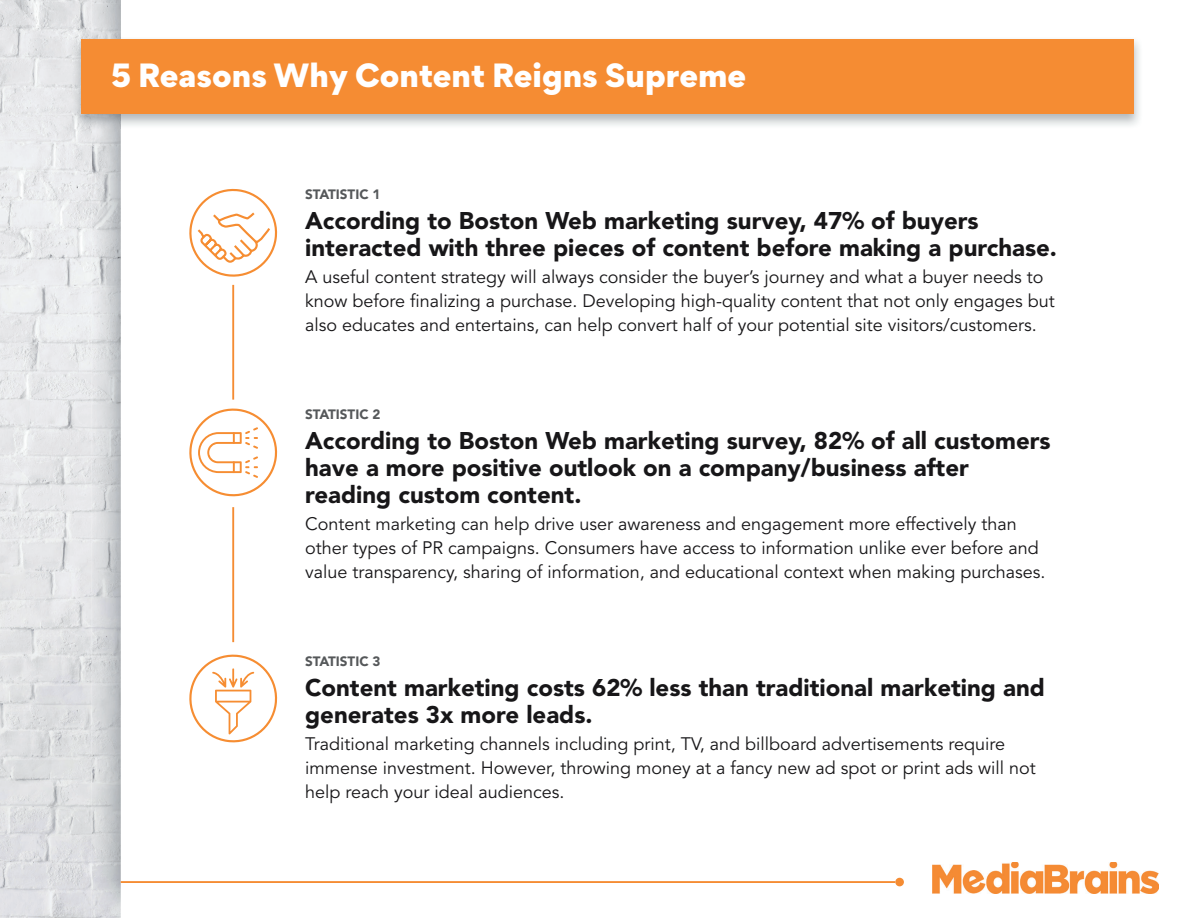
<style>
.page{position:relative;width:1188px;height:918px;background:#fff}
.page>*{position:absolute;margin:0;border:0;box-sizing:border-box;transform-origin:0 0}
.t1{font:900 30px "Gordita";color:#fff}
.t2{font:900 24px/27px "Avenir LT Std";color:#171618}
.t3{font:18px/24px "Avenir LT Std";color:#171618}
.t4{font:900 13.5px "Avenir LT Std";color:#55585a}
</style>
<div class="page">
<img style="left:0;top:0;width:121px;height:918px">
<img style="left:92px;top:128px;width:29px;height:790px">
<img style="left:933px;top:862px;width:226px;height:31px">
<hr style="left:121px;top:881px;width:774px;height:2px;background:#f58c33">
<div style="left:895px;top:878px;width:9px;height:8px;background:#f58c33;border-radius:50%"></div>
<svg style="left:189px;top:408px;width:89px;height:89px"></svg>
<svg style="left:189px;top:654px;width:89px;height:89px"></svg>
<hr style="left:232px;top:285px;width:2px;height:115px;background:#f58c33">
<svg style="left:189px;top:188px;width:89px;height:89px"></svg>
<hr style="left:232px;top:507px;width:2px;height:135px;background:#f58c33">
<img style="left:73px;top:37px;width:1067px;height:91px">
<div style="left:81px;top:39px;width:1053px;height:74px;background:#f58c33"></div>
<h1 class="t1" style="left:111px;top:51px;width:637px">5 Reasons Why Content Reigns Supreme</h1>
<p class="t4" style="left:305px;top:186px;width:77px">STATISTIC 1</p>
<h2 class="t2" style="left:305px;top:207px;width:753px">According to Boston Web marketing survey, 47% of buyers interacted with three pieces of content before making a purchase.</h2>
<p class="t3" style="left:305px;top:265px;width:751px">A useful content strategy will always consider the buyer’s journey and what a buyer needs to know before finalizing a purchase. Developing high-quality content that not only engages but also educates and entertains, can help convert half of your potential site visitors/customers.</p>
<p class="t4" style="left:305px;top:406px;width:77px">STATISTIC 2</p>
<h2 class="t2" style="left:305px;top:427px;width:747px">According to Boston Web marketing survey, 82% of all customers have a more positive outlook on a company/business after reading custom content.</h2>
<p class="t3" style="left:305px;top:512px;width:742px">Content marketing can help drive user awareness and engagement more effectively than other types of PR campaigns. Consumers have access to information unlike ever before and value transparency, sharing of information, and educational context when making purchases.</p>
<p class="t4" style="left:305px;top:653px;width:77px">STATISTIC 3</p>
<h2 class="t2" style="left:305px;top:674px;width:741px">Content marketing costs 62% less than traditional marketing and generates 3x more leads.</h2>
<p class="t3" style="left:305px;top:732px;width:732px">Traditional marketing channels including print, TV, and billboard advertisements require immense investment. However, throwing money at a fancy new ad spot or print ads will not help reach your ideal audiences.</p>
</div>
